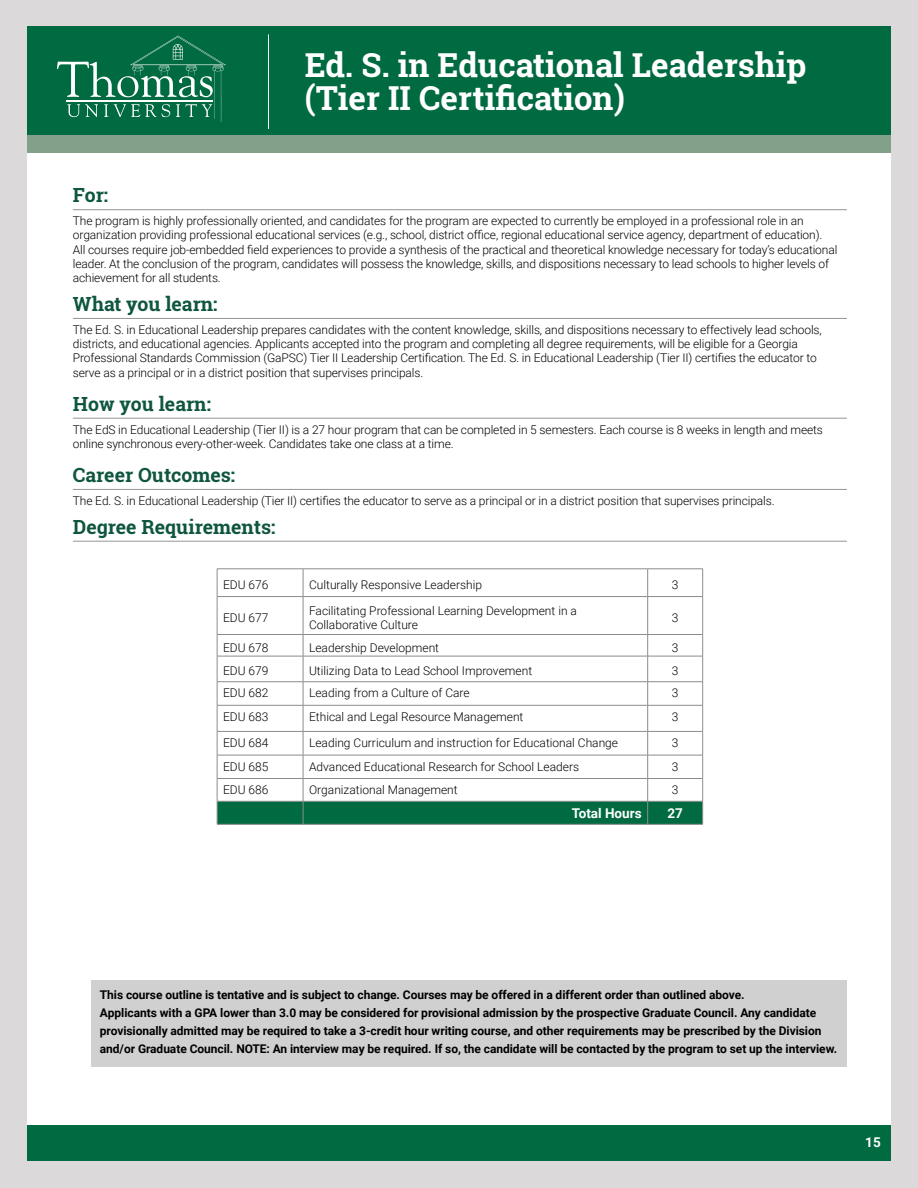
<style>
.page{position:relative;width:918px;height:1188px;background:#fff}
.page>*{position:absolute;margin:0;border:0;box-sizing:border-box;transform-origin:0 0}
.t1{font:700 33px/33px "Roboto Slab";color:#fff}
.t2{font:700 19.5px "Roboto Slab";color:#0f5640}
.t3{font:700 13.5px "Roboto";color:#fff}
.t4{font:300 12px/14.2px "Roboto";letter-spacing:-.01em;color:#000}
.t5{font:700 12px/18px "Roboto";letter-spacing:-.005em;color:#000}
</style>
<div class="page">
<div style="left:27px;top:1125px;width:864px;height:36px;background:#006a41"></div>
<div style="left:0;top:0;width:918px;height:1188px;border:27px solid #dbd9da"></div>
<div style="left:27px;top:26px;width:864px;height:118px;background:#006a41"></div>
<div style="left:27px;top:135px;width:864px;height:18px;background:#83a18a"></div>
<hr style="left:268px;top:34px;width:1px;height:95px;background:#fff">
<svg style="left:57px;top:36px;width:169px;height:86px"></svg>
<hr style="left:73px;top:209px;width:774px;height:1px;background:#939598">
<hr style="left:73px;top:318px;width:774px;height:1px;background:#939598">
<hr style="left:73px;top:418px;width:774px;height:1px;background:#939598">
<hr style="left:73px;top:489px;width:774px;height:1px;background:#939598">
<hr style="left:73px;top:541px;width:774px;height:1px;background:#939598">
<hr style="left:217px;top:569px;width:86px;height:1px;background:#8b8d8d">
<svg style="left:217px;top:569px;width:1px;height:27px"></svg>
<hr style="left:303px;top:569px;width:345px;height:1px;background:#8b8d8d">
<svg style="left:303px;top:569px;width:1px;height:27px"></svg>
<hr style="left:648px;top:569px;width:55px;height:1px;background:#8b8d8d">
<svg style="left:647px;top:569px;width:1px;height:27px"></svg>
<svg style="left:702px;top:569px;width:1px;height:27px"></svg>
<hr style="left:217px;top:596px;width:86px;height:1px;background:#8b8d8d">
<hr style="left:217px;top:597px;width:1px;height:37px;background:#8b8d8d">
<hr style="left:303px;top:596px;width:345px;height:1px;background:#8b8d8d">
<hr style="left:303px;top:597px;width:1px;height:37px;background:#8b8d8d">
<hr style="left:648px;top:596px;width:55px;height:1px;background:#8b8d8d">
<hr style="left:647px;top:597px;width:1px;height:37px;background:#8b8d8d">
<hr style="left:702px;top:597px;width:1px;height:37px;background:#8b8d8d">
<hr style="left:217px;top:634px;width:86px;height:1px;background:#8b8d8d">
<hr style="left:303px;top:634px;width:345px;height:1px;background:#8b8d8d">
<hr style="left:648px;top:634px;width:55px;height:1px;background:#8b8d8d">
<svg style="left:217px;top:635px;width:486px;height:189px"></svg>
<hr style="left:217px;top:824px;width:86px;height:1px;background:#8b8d8d">
<hr style="left:303px;top:824px;width:345px;height:1px;background:#8b8d8d">
<hr style="left:648px;top:824px;width:55px;height:1px;background:#8b8d8d">
<div style="left:91px;top:980px;width:756px;height:86px;background:#d1d0d0"></div>
<h1 class="t1" style="left:305px;top:48px;width:503px">Ed. S. in Educational Leadership (Tier II Certification)</h1>
<h2 class="t2" style="left:73px;top:182px;width:37px">For:</h2>
<p class="t4" style="left:73px;top:213px;width:766px">The program is highly professionally oriented, and candidates for the program are expected to currently be employed in a professional role in an organization providing professional educational services (e.g., school, district office, regional educational service agency, department of education).<br>All courses require job-embedded field experiences to provide a synthesis of the practical and theoretical knowledge necessary for today’s educational leader. At the conclusion of the program, candidates will possess the knowledge, skills, and dispositions necessary to lead schools to higher levels of achievement for all students.</p>
<h2 class="t2" style="left:73px;top:290px;width:146px">What you learn:</h2>
<p class="t4" style="left:73px;top:322px;width:750px">The Ed. S. in Educational Leadership prepares candidates with the content knowledge, skills, and dispositions necessary to effectively lead schools, districts, and educational agencies. Applicants accepted into the program and completing all degree requirements, will be eligible for a Georgia Professional Standards Commission (GaPSC) Tier II Leadership Certification. The Ed. S. in Educational Leadership (Tier II) certifies the educator to serve as a principal or in a district position that supervises principals.</p>
<h2 class="t2" style="left:73px;top:390px;width:140px">How you learn:</h2>
<p class="t4" style="left:73px;top:422px;width:752px">The EdS in Educational Leadership (Tier II) is a 27 hour program that can be completed in 5 semesters. Each course is 8 weeks in length and meets online synchronous every-other-week. Candidates take one class at a time.</p>
<h2 class="t2" style="left:73px;top:461px;width:164px">Career Outcomes:</h2>
<p class="t4" style="left:73px;top:493px;width:703px">The Ed. S. in Educational Leadership (Tier II) certifies the educator to serve as a principal or in a district position that supervises principals.</p>
<h2 class="t2" style="left:73px;top:513px;width:204px">Degree Requirements:</h2>
<p class="t4" style="left:223px;top:577px;width:47px">EDU 676</p>
<p class="t4" style="left:309px;top:577px;width:175px">Culturally Responsive Leadership</p>
<p class="t4" style="left:672px;top:577px;width:8px">3</p>
<p class="t4" style="left:223px;top:610px;width:47px">EDU 677</p>
<p class="t4" style="left:309px;top:603px;width:269px">Facilitating Professional Learning Development in a<br>Collaborative Culture</p>
<p class="t4" style="left:672px;top:610px;width:8px">3</p>
<p class="t4" style="left:223px;top:640px;width:47px">EDU 678</p>
<p class="t4" style="left:309px;top:640px;width:132px">Leadership Development</p>
<p class="t4" style="left:672px;top:640px;width:8px">3</p>
<p class="t4" style="left:223px;top:663px;width:47px">EDU 679</p>
<p class="t4" style="left:309px;top:663px;width:225px">Utilizing Data to Lead School Improvement</p>
<p class="t4" style="left:672px;top:663px;width:8px">3</p>
<p class="t4" style="left:223px;top:685px;width:47px">EDU 682</p>
<p class="t4" style="left:309px;top:685px;width:162px">Leading from a Culture of Care</p>
<p class="t4" style="left:672px;top:685px;width:8px">3</p>
<p class="t4" style="left:223px;top:709px;width:47px">EDU 683</p>
<p class="t4" style="left:309px;top:709px;width:216px">Ethical and Legal Resource Management</p>
<p class="t4" style="left:672px;top:709px;width:8px">3</p>
<p class="t4" style="left:223px;top:735px;width:47px">EDU 684</p>
<p class="t4" style="left:309px;top:735px;width:311px">Leading Curriculum and instruction for Educational Change</p>
<p class="t4" style="left:672px;top:735px;width:8px">3</p>
<p class="t4" style="left:223px;top:759px;width:47px">EDU 685</p>
<p class="t4" style="left:309px;top:759px;width:272px">Advanced Educational Research for School Leaders</p>
<p class="t4" style="left:672px;top:759px;width:8px">3</p>
<p class="t4" style="left:223px;top:782px;width:47px">EDU 686</p>
<p class="t4" style="left:309px;top:782px;width:150px">Organizational Management</p>
<p class="t4" style="left:672px;top:782px;width:8px">3</p>
<p class="t3" style="left:572px;top:804px;width:71px">Total Hours</p>
<p class="t3" style="left:667px;top:804px;width:17px">27</p>
<p class="t5" style="left:100px;top:985px;width:739px">This course outline is tentative and is subject to change. Courses may be offered in a different order than outlined above.<br>Applicants with a GPA lower than 3.0 may be considered for provisional admission by the prospective Graduate Council. Any candidate provisionally admitted may be required to take a 3-credit hour writing course, and other requirements may be prescribed by the Division and/or Graduate Council. NOTE: An interview may be required. If so, the candidate will be contacted by the program to set up the interview.</p>
<p class="t3" style="left:865px;top:1132px;width:17px">15</p>
</div>
